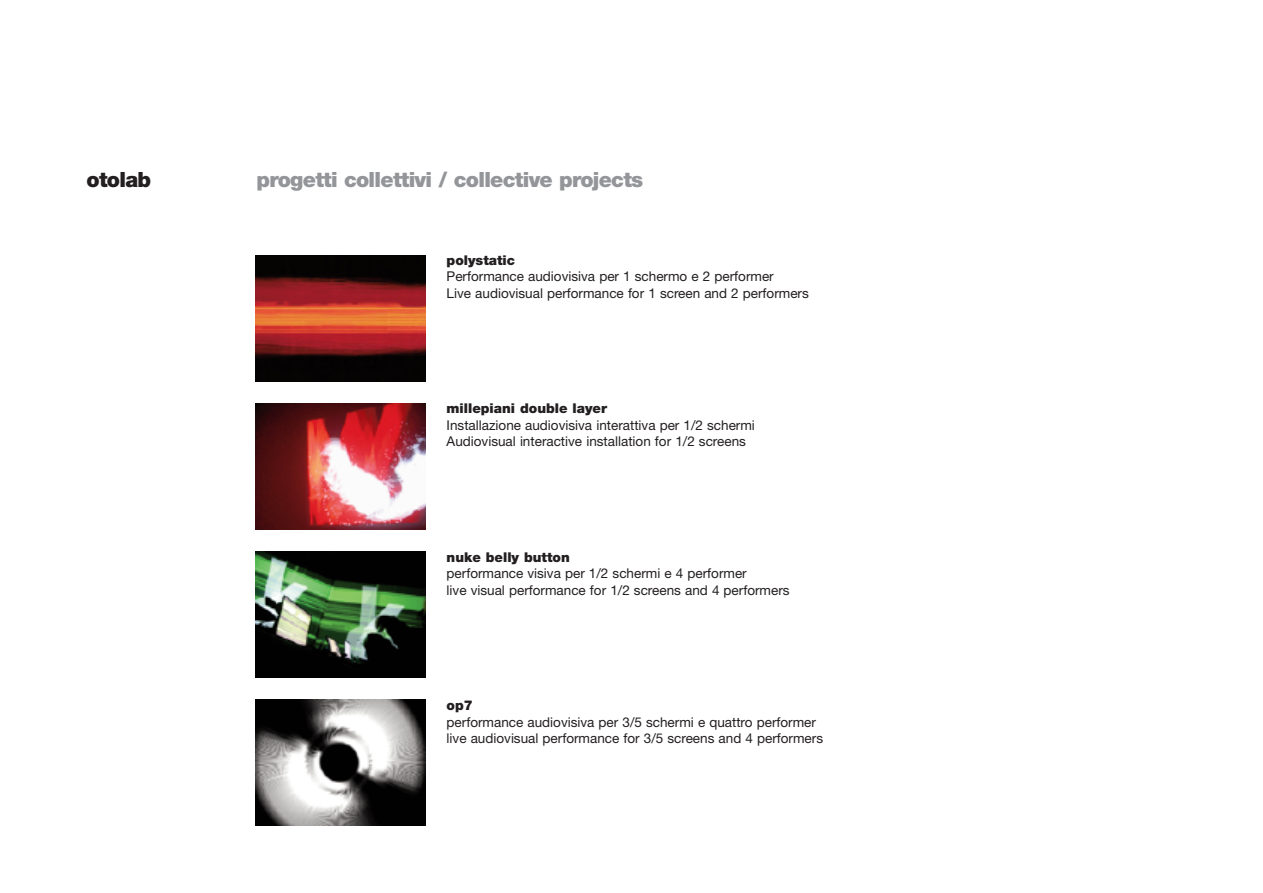
<style>
.page{position:relative;width:1263px;height:893px;background:#fff}
.page>*{position:absolute;margin:0;border:0;box-sizing:border-box;transform-origin:0 0}
.t1{font:900 21px "Helvetica Neue";letter-spacing:-.035em;color:#939598}
.t2{font:900 21px "Helvetica Neue";letter-spacing:-.035em;color:#231f20}
.t3{font:13.5px/16.5px "Helvetica Neue";color:#231f20}
.t4{font:900 13.5px "Helvetica Neue";color:#231f20}
</style>
<div class="page">
<img style="left:255px;top:255px;width:170px;height:126px">
<img style="left:255px;top:404px;width:170px;height:126px">
<img style="left:255px;top:552px;width:170px;height:125px">
<img style="left:255px;top:700px;width:170px;height:126px">
<h1 class="t2" style="left:87px;top:172px;width:66px">otolab</h1>
<h1 class="t1" style="left:257px;top:172px;width:388px">progetti collettivi / collective projects</h1>
<p class="t4" style="left:447px;top:255px;width:70px">polystatic</p>
<p class="t3" style="left:447px;top:270px;width:364px">Performance audiovisiva per 1 schermo e 2 performer<br>Live audiovisual performance for 1 screen and 2 performers</p>
<p class="t4" style="left:447px;top:404px;width:162px">millepiani double layer</p>
<p class="t3" style="left:447px;top:418px;width:310px">Installazione audiovisiva interattiva per 1/2 schermi<br>Audiovisual interactive installation for 1/2 screens</p>
<p class="t4" style="left:447px;top:552px;width:125px">nuke belly button</p>
<p class="t3" style="left:447px;top:567px;width:344px">performance visiva per 1/2 schermi e 4 performer<br>live visual performance for 1/2 screens and 4 performers</p>
<p class="t4" style="left:447px;top:701px;width:28px">op7</p>
<p class="t3" style="left:447px;top:715px;width:378px">performance audiovisiva per 3/5 schermi e quattro performer live audiovisual performance for 3/5 screens and 4 performers</p>
</div>
